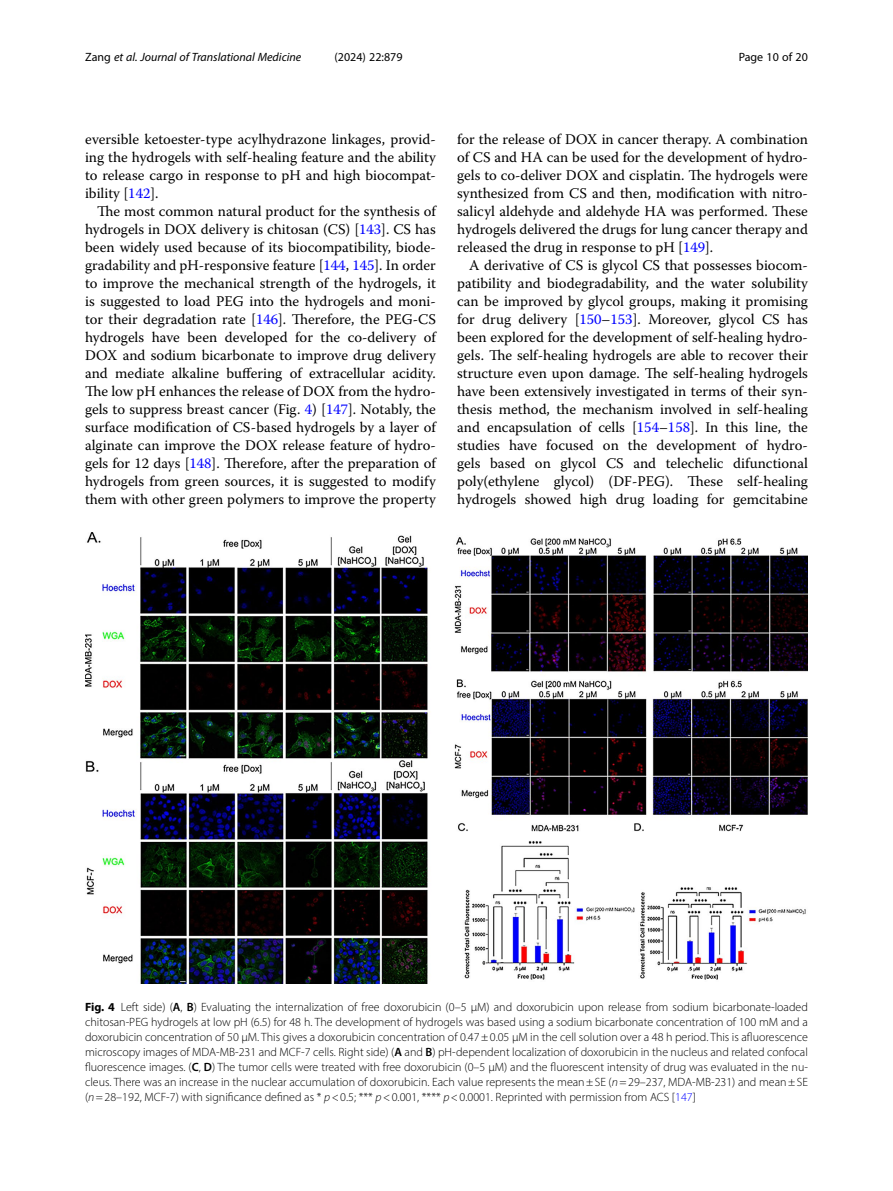
<style>
.page{position:relative;width:893px;height:1191px;background:#fff}
.page>*{position:absolute;margin:0;border:0;box-sizing:border-box;transform-origin:0 0}
.Body_Text_Indent{font:14.7px/18px "Warnock Pro";color:#000;text-align:justify}
.Figure_Caption{font:300 12px/15px "Myriad Pro";color:#000;text-align:justify}
.t1{font:italic 12px "Myriad Pro";color:#000}
.t2{font:12px "Myriad Pro";color:#000}
.s1{font-style:normal}
.s2{color:#00f}
.s3{font-weight:700}
.s4{font-weight:600}
.s5{font-style:italic}
</style>
<div class="page">
<img style="left:85px;top:532px;width:723px;height:452px">
<p class="t1" style="left:85px;top:50px;width:218px"><span class="s1">Zang</span> et al. Journal of Translational Medicine</p>
<p class="t2" style="left:334px;top:50px;width:70px">(2024) 22:879</p>
<p class="t2" style="left:739px;top:50px;width:71px">Page 10 of 20</p>
<p class="Body_Text_Indent" style="left:85px;top:130px;width:352px">eversible ketoester-type acylhydrazone linkages, provid&shy;ing the hydrogels with self-healing feature and the ability to release cargo in response to pH and high biocompat&shy;ibility [<span class="s2">142</span>].</p>
<p class="Body_Text_Indent" style="left:85px;top:202px;width:352px;text-indent:12px">The most common natural product for the synthesis of hydrogels in DOX delivery is chitosan (CS) [<span class="s2">143</span>]. CS has been widely used because of its biocompatibility, biode&shy;gradability and pH-responsive feature [<span class="s2">144</span>, <span class="s2">145</span>]. In order to improve the mechanical strength of the hydrogels, it is suggested to load PEG into the hydrogels and moni&shy;tor their degradation rate [<span class="s2">146</span>]. Therefore, the PEG-CS hydrogels have been developed for the co-delivery of DOX and sodium bicarbonate to improve drug delivery and mediate alkaline buffering of extracellular acidity.<br>The low pH enhances the release of DOX from the hydro&shy;gels to suppress breast cancer (Fig. <span class="s2">4</span>) [<span class="s2">147</span>]. Notably, the surface modification of CS-based hydrogels by a layer of alginate can improve the DOX release feature of hydro&shy;gels for 12 days [<span class="s2">148</span>]. Therefore, after the preparation of hydrogels from green sources, it is suggested to modify them with other green polymers to improve the property</p>
<p class="Body_Text_Indent" style="left:457px;top:130px;width:352px">for the release of DOX in cancer therapy. A combination of CS and HA can be used for the development of hydro&shy;gels to co-deliver DOX and cisplatin. The hydrogels were synthesized from CS and then, modification with nitro&shy;salicyl aldehyde and aldehyde HA was performed. These hydrogels delivered the drugs for lung cancer therapy and released the drug in response to pH [<span class="s2">149</span>].</p>
<p class="Body_Text_Indent" style="left:457px;top:256px;width:352px;text-indent:12px">A derivative of CS is glycol CS that possesses biocom&shy;patibility and biodegradability, and the water solubility can be improved by glycol groups, making it promising for drug delivery [<span class="s2">150</span>–<span class="s2">153</span>]. Moreover, glycol CS has been explored for the development of self-healing hydro&shy;gels. The self-healing hydrogels are able to recover their structure even upon damage. The self-healing hydrogels have been extensively investigated in terms of their syn&shy;thesis method, the mechanism involved in self-healing and encapsulation of cells [<span class="s2">154</span>–<span class="s2">158</span>]. In this line, the studies have focused on the development of hydro&shy;gels based on glycol CS and telechelic difunctional poly(ethylene glycol) (DF-PEG). These self-healing hydrogels showed high drug loading for gemcitabine</p>
<p class="Figure_Caption" style="left:85px;top:999px;width:724px"><span class="s3">Fig. 4</span> Left side) (<span class="s4">A</span>, <span class="s4">B</span>) Evaluating the internalization of free doxorubicin (0–5 µM) and doxorubicin upon release from sodium bicarbonate-loaded chitosan-PEG hydrogels at low pH (6.5) for 48 h. The development of hydrogels was based using a sodium bicarbonate concentration of 100 mM and a doxorubicin concentration of 50 µM. This gives a doxorubicin concentration of 0.47±0.05 µM in the cell solution over a 48 h period. This is afluorescence microscopy images of MDA-MB-231 and MCF-7 cells. Right side) (<span class="s4">A</span> and <span class="s4">B</span>) pH-dependent localization of doxorubicin in the nucleus and related confocal fluorescence images. (<span class="s4">C</span>, <span class="s4">D</span>) The tumor cells were treated with free doxorubicin (0–5 µM) and the fluorescent intensity of drug was evaluated in the nu&shy;cleus. There was an increase in the nuclear accumulation of doxorubicin. Each value represents the mean±SE (<span class="s5">n</span>=29–237, MDA-MB-231) and mean±SE (<span class="s5">n</span>=28–192, MCF-7) with significance defined as * <span class="s5">p</span>&lt;0.5; *** <span class="s5">p</span>&lt;0.001, **** <span class="s5">p</span>&lt;0.0001. Reprinted with permission from ACS [<span class="s2">147</span>]</p>
</div>
